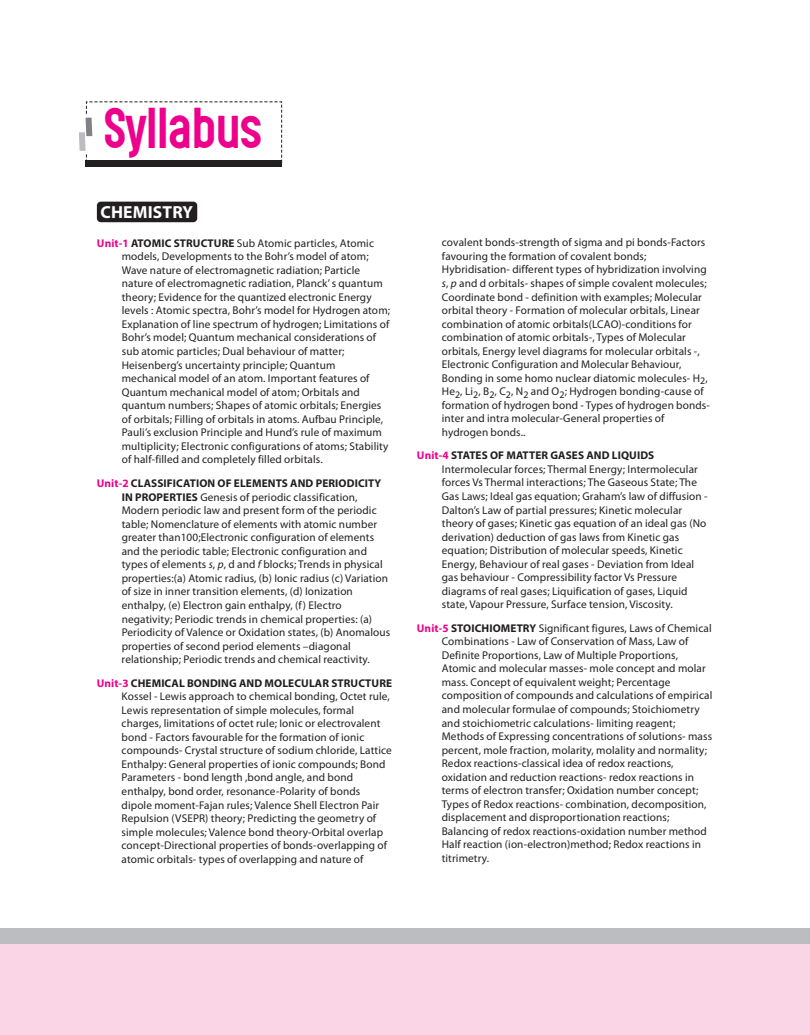
<style>
.page{position:relative;width:810px;height:1035px;background:#fff}
.page>*{position:absolute;margin:0;border:0;box-sizing:border-box;transform-origin:0 0}
.t1{font:48.75px "Gotcha Gothic";letter-spacing:-.045em;color:#ec008c}
.t2{font:700 17.5px "Myriad Pro";letter-spacing:.01em;color:#fff}
.t3{font:11.25px/13.5px "Myriad Pro";letter-spacing:.01em;color:#231f20}
.s1{font-weight:700;color:#ec008c}
.s2{font-weight:700}
.s3{font-style:italic}
</style>
<div class="page">
<div style="left:0;top:943px;width:810px;height:92px;background:#fad5e5"></div>
<div style="left:0;top:928px;width:810px;height:15px;background:#bbbdc0"></div>
<div style="left:97px;top:202px;width:100px;height:20px;background:#231f20;border-radius:4px"></div>
<svg style="left:79px;top:101px;width:203px;height:60px"></svg>
<div style="left:85px;top:161px;width:197px;height:6px;background:#231f20"></div>
<h1 class="t1" style="left:103px;top:107px;width:162px">Syllabus</h1>
<h2 class="t2" style="left:100px;top:205px;width:94px">CHEMISTRY</h2>
<p class="t3" style="left:122px;top:237px;width:270px;text-indent:-25px"><span class="s1">Unit-1</span> <span class="s2">ATOMIC STRUCTURE</span> Sub Atomic particles, Atomic models, Developments to the Bohr’s model of atom; Wave nature of electromagnetic radiation; Particle nature of electromagnetic radiation, Planck’ s quantum theory; Evidence for the quantized electronic Energy levels : Atomic spectra, Bohr’s model for Hydrogen atom; Explanation of line spectrum of hydrogen; Limitations of Bohr’s model; Quantum mechanical considerations of sub atomic particles; Dual behaviour of matter; Heisenberg’s uncertainty principle; Quantum mechanical model of an atom. Important features of Quantum mechanical model of atom; Orbitals and quantum numbers; Shapes of atomic orbitals; Energies of orbitals; Filling of orbitals in atoms. Aufbau Principle, Pauli’s exclusion Principle and Hund’s rule of maximum multiplicity; Electronic configurations of atoms; Stability of half-filled and completely filled orbitals.</p>
<p class="t3" style="left:122px;top:477px;width:270px;text-indent:-25px"><span class="s1">Unit-2</span> <span class="s2">CLASSIFICATION OF ELEMENTS AND PERIODICITY IN PROPERTIES</span> Genesis of periodic classification, Modern periodic law and present form of the periodic table; Nomenclature of elements with atomic number greater than100;Electronic configuration of elements and the periodic table; Electronic configuration and types of elements <span class="s3">s</span>, <span class="s3">p</span>, d and <span class="s3">f</span> blocks; Trends in physical properties:(a) Atomic radius, (b) Ionic radius (c) Variation of size in inner transition elements, (d) Ionization enthalpy, (e) Electron gain enthalpy, (f) Electro negativity; Periodic trends in chemical properties: (a)<br>Periodicity of Valence or Oxidation states, (b) Anomalous properties of second period elements –diagonal relationship; Periodic trends and chemical reactivity.</p>
<p class="t3" style="left:122px;top:677px;width:272px;text-indent:-25px"><span class="s1">Unit-3</span> <span class="s2">CHEMICAL BONDING AND MOLECULAR STRUCTURE </span>Kossel - Lewis approach to chemical bonding, Octet rule, Lewis representation of simple molecules, formal charges, limitations of octet rule; Ionic or electrovalent bond - Factors favourable for the formation of ionic compounds- Crystal structure of sodium chloride, Lattice Enthalpy: General properties of ionic compounds; Bond Parameters - bond length ,bond angle, and bond enthalpy, bond order, resonance-Polarity of bonds dipole moment-Fajan rules; Valence Shell Electron Pair Repulsion (VSEPR) theory; Predicting the geometry of simple molecules; Valence bond theory-Orbital overlap concept-Directional properties of bonds-overlapping of atomic orbitals- types of overlapping and nature of</p>
<p class="t3" style="left:442px;top:237px;width:270px">covalent bonds-strength of sigma and pi bonds-Factors favouring the formation of covalent bonds; Hybridisation- different types of hybridization involving <span class="s3">s</span>, <span class="s3">p</span> and d orbitals- shapes of simple covalent molecules; Coordinate bond - definition with examples; Molecular orbital theory - Formation of molecular orbitals, Linear combination of atomic orbitals(LCAO)-conditions for combination of atomic orbitals-, Types of Molecular orbitals, Energy level diagrams for molecular orbitals -, Electronic Configuration and Molecular Behaviour, Bonding in some homo nuclear diatomic molecules- H<sub>2</sub>, He<sub>2</sub>, Li<sub>2</sub>, B<sub>2</sub>, C<sub>2</sub>, N<sub>2</sub> and O<sub>2</sub>; Hydrogen bonding-cause of formation of hydrogen bond - Types of hydrogen bonds&shy;inter and intra molecular-General properties of hydrogen bonds..</p>
<p class="t3" style="left:442px;top:450px;width:267px;text-indent:-25px"><span class="s1">Unit-4</span> <span class="s2">STATES OF MATTER GASES AND LIQUIDS </span>Intermolecular forces; Thermal Energy; Intermolecular forces Vs Thermal interactions; The Gaseous State; The Gas Laws; Ideal gas equation; Graham’s law of diffusion - Dalton’s Law of partial pressures; Kinetic molecular theory of gases; Kinetic gas equation of an ideal gas (No derivation) deduction of gas laws from Kinetic gas equation; Distribution of molecular speeds, Kinetic Energy, Behaviour of real gases - Deviation from Ideal gas behaviour - Compressibility factor Vs Pressure diagrams of real gases; Liquification of gases, Liquid state, Vapour Pressure, Surface tension, Viscosity.</p>
<p class="t3" style="left:442px;top:622px;width:272px;text-indent:-25px"><span class="s1">Unit-5</span> <span class="s2">STOICHIOMETRY</span> Significant figures, Laws of Chemical Combinations - Law of Conservation of Mass, Law of Definite Proportions, Law of Multiple Proportions, Atomic and molecular masses- mole concept and molar mass. Concept of equivalent weight; Percentage composition of compounds and calculations of empirical and molecular formulae of compounds; Stoichiometry and stoichiometric calculations- limiting reagent; Methods of Expressing concentrations of solutions- mass percent, mole fraction, molarity, molality and normality; Redox reactions-classical idea of redox reactions, oxidation and reduction reactions- redox reactions in terms of electron transfer; Oxidation number concept; Types of Redox reactions- combination, decomposition, displacement and disproportionation reactions; Balancing of redox reactions-oxidation number method Half reaction (ion-electron)method; Redox reactions in titrimetry.</p>
</div>
